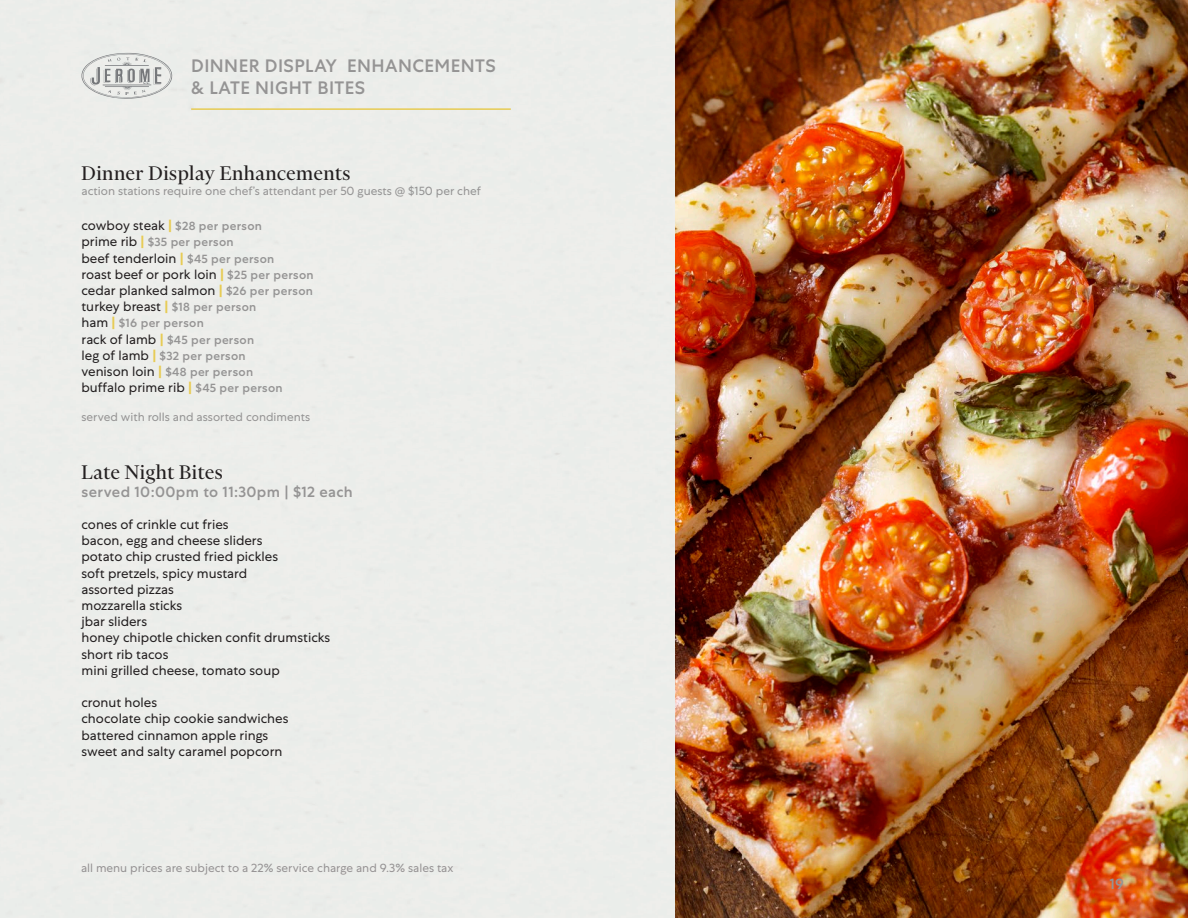
<style>
.page{position:relative;width:1188px;height:918px;background:#fff}
.page>*{position:absolute;margin:0;border:0;box-sizing:border-box;transform-origin:0 0}
.t1{font:22.5px "Financier Display";letter-spacing:.025em;color:#231f20}
.t2{font:500 18px "Centra No 1";letter-spacing:.025em;color:#959494}
.t3{font:500 15px "Centra No 1";letter-spacing:.025em;color:#959494}
.t4{font:13.5px "Centra No 1";color:#231f20}
.t5{font:500 12px "Centra No 1";letter-spacing:.025em;color:#959494}
.t6{font:12px "Centra No 1";color:#959494}
.t7{font:12px "Centra No 1";color:#969394}
.s1{font-weight:400;font-size:13.5px;color:#231f20}
.s2{font-weight:700;font-size:13.5px;color:#e7cb53}
.s3{font-weight:700;color:#e7cb53}
.s4{font-weight:500;font-size:12px;color:#959494}
</style>
<div class="page">
<img style="left:675px;top:0;width:513px;height:918px">
<hr style="left:191px;top:108px;width:320px;height:2px;background:#e7cb53">
<svg style="left:80px;top:53px;width:94px;height:46px;background:#d5d6d5"></svg>
<p class="t2" style="left:191px;top:56px;width:306px">DINNER DISPLAY ENHANCEMENTS</p>
<p class="t2" style="left:191px;top:77px;width:176px">&amp; LATE NIGHT BITES</p>
<p class="t1" style="left:81px;top:162px;width:270px">Dinner Display Enhancements</p>
<p class="t6" style="left:81px;top:184px;width:401px">action stations require one chef’s attendant per 50 guests @ $150 per chef</p>
<p class="t5" style="left:81px;top:219px;width:182px"><span class="s1">cowboy steak</span> <span class="s2">|</span> $28 per person</p>
<p class="t5" style="left:81px;top:235px;width:154px"><span class="s1">prime rib</span> <span class="s2">|</span> $35 per person</p>
<p class="t4" style="left:81px;top:250px;width:194px">beef tenderloin <span class="s3">|</span> <span class="s4">$45 per person</span></p>
<p class="t4" style="left:81px;top:266px;width:234px">roast beef or pork loin <span class="s3">|</span> <span class="s4">$25 per person</span></p>
<p class="t4" style="left:81px;top:282px;width:233px">cedar planked salmon <span class="s3">|</span> <span class="s4">$26 per person</span></p>
<p class="t4" style="left:81px;top:299px;width:176px">turkey breast <span class="s3">|</span> <span class="s4">$18 per person</span></p>
<p class="t5" style="left:81px;top:316px;width:124px"><span class="s1">ham</span> <span class="s2">|</span> $16 per person</p>
<p class="t5" style="left:81px;top:332px;width:174px"><span class="s1">rack of lamb</span> <span class="s2">|</span> $45 per person</p>
<p class="t5" style="left:81px;top:349px;width:166px"><span class="s1">leg of lamb</span> <span class="s2">|</span> $32 per person</p>
<p class="t5" style="left:81px;top:365px;width:173px"><span class="s1">venison loin</span> <span class="s2">|</span> $48 per person</p>
<p class="t4" style="left:81px;top:380px;width:203px">buffalo prime rib <span class="s3">|</span> <span class="s4">$45 per person</span></p>
<p class="t6" style="left:81px;top:410px;width:230px">served with rolls and assorted condiments</p>
<p class="t1" style="left:81px;top:461px;width:143px">Late Night Bites</p>
<p class="t3" style="left:81px;top:483px;width:273px">served 10:00pm to 11:30pm | $12 each</p>
<p class="t4" style="left:81px;top:516px;width:149px">cones of crinkle cut fries</p>
<p class="t4" style="left:81px;top:533px;width:182px">bacon, egg and cheese sliders</p>
<p class="t4" style="left:81px;top:549px;width:198px">potato chip crusted fried pickles</p>
<p class="t4" style="left:81px;top:565px;width:167px">soft pretzels, spicy mustard</p>
<p class="t4" style="left:81px;top:581px;width:94px">assorted pizzas</p>
<p class="t4" style="left:81px;top:597px;width:102px">mozzarella sticks</p>
<p class="t4" style="left:81px;top:614px;width:67px">jbar sliders</p>
<p class="t4" style="left:81px;top:630px;width:250px">honey chipotle chicken confit drumsticks</p>
<p class="t4" style="left:81px;top:646px;width:88px">short rib tacos</p>
<p class="t4" style="left:81px;top:662px;width:200px">mini grilled cheese, tomato soup</p>
<p class="t4" style="left:81px;top:695px;width:77px">cronut holes</p>
<p class="t4" style="left:81px;top:711px;width:209px">chocolate chip cookie sandwiches</p>
<p class="t4" style="left:81px;top:727px;width:188px">battered cinnamon apple rings</p>
<p class="t4" style="left:81px;top:743px;width:203px">sweet and salty caramel popcorn</p>
<p class="t7" style="left:81px;top:861px;width:374px">all menu prices are subject to a 22% service charge and 9.3% sales tax</p>
<p class="t3" style="left:1110px;top:875px;width:16px">19</p>
</div>
